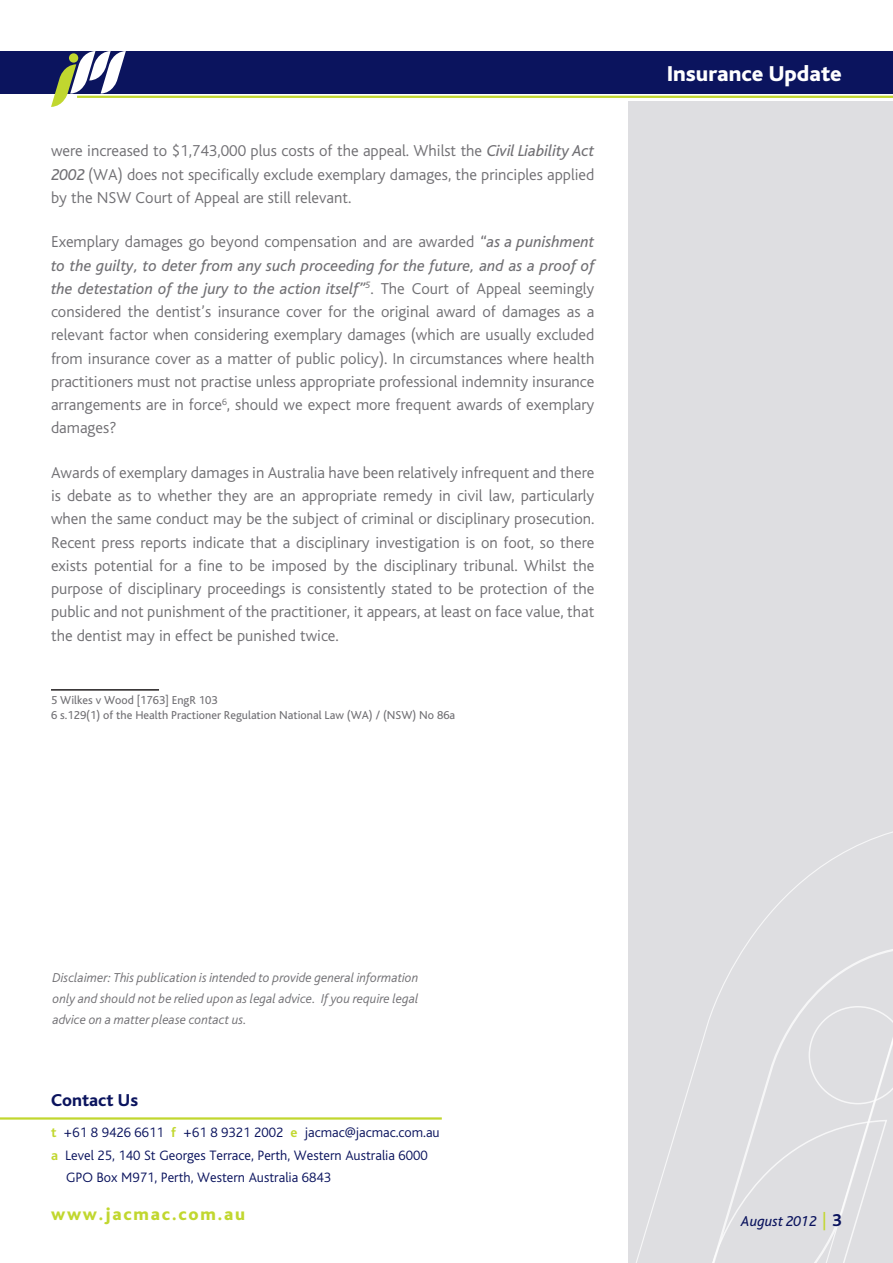
<style>
.page{position:relative;width:893px;height:1263px;background:#fff}
.page>*{position:absolute;margin:0;border:0;box-sizing:border-box;transform-origin:0 0}
.Area_of_Expertise{font:800 22.5px "Bliss";color:#fff}
.t1{font:800 18px "Bliss";letter-spacing:.1em;color:#c1d72f}
.t2{font:800 18px "Bliss";color:#0b145e}
.Body{font:300 16.5px/23.2px "Bliss";color:#717074;text-align:justify}
.Page_Number{font:italic 15px "Bliss";color:#0b145e}
.t3{font:300 14.25px "Bliss";color:#0b145e}
.t4{font:italic 300 13.5px/21px "Bliss";color:#717074;text-align:justify}
.t5{font:12px "Bliss";color:#717074}
.s1{font-weight:400;font-style:italic}
.s2{font-weight:700;color:#c1d72f}
.s3{font-style:normal;font-size:18px;color:#c1d72f}
.s4{font-weight:700;font-style:normal;font-size:18px}
</style>
<div class="page">
<div style="left:628px;top:101px;width:265px;height:1162px;background:#dedee1"></div>
<svg style="left:679px;top:831px;width:214px;height:288px"></svg>
<svg style="left:636px;top:1119px;width:251px;height:144px"></svg>
<svg style="left:809px;top:1006px;width:84px;height:98px"></svg>
<div style="left:0;top:51px;width:893px;height:43px;background:#0b145e"></div>
<svg style="left:51px;top:51px;width:75px;height:56px"></svg>
<div style="left:69px;top:53px;width:9px;height:10px;background:#c1d72f;border-radius:50%"></div>
<hr style="left:77px;top:96px;width:816px;height:2px;background:#c1d72f">
<hr style="left:0;top:1117px;width:442px;height:2px;background:#c1d72f">
<hr style="left:51px;top:689px;width:108px;height:2px;background:#231f20">
<p class="Body" style="left:51px;top:140px;width:545px">were increased to $1,743,000 plus costs of the appeal. Whilst the <span class="s1">Civil Liability Act 2002</span> (WA) does not specifically exclude exemplary damages, the principles applied by the NSW Court of Appeal are still relevant.</p>
<p class="Body" style="left:51px;top:231px;width:545px">Exemplary damages go beyond compensation and are awarded <span class="s1">“as a punishment to the guilty, to deter from any such proceeding for the future, and as a proof of the detestation of the jury to the action itself”</span><sup>5</sup>. The Court of Appeal seemingly considered the dentist’s insurance cover for the original award of damages as a relevant factor when considering exemplary damages (which are usually excluded from insurance cover as a matter of public policy). In circumstances where health practitioners must not practise unless appropriate professional indemnity insurance arrangements are in force<sup>6</sup>, should we expect more frequent awards of exemplary damages?</p>
<p class="Body" style="left:51px;top:461px;width:545px">Awards of exemplary damages in Australia have been relatively infrequent and there is debate as to whether they are an appropriate remedy in civil law, particularly when the same conduct may be the subject of criminal or disciplinary prosecution.<br>Recent press reports indicate that a disciplinary investigation is on foot, so there exists potential for a fine to be imposed by the disciplinary tribunal. Whilst the purpose of disciplinary proceedings is consistently stated to be protection of the public and not punishment of the practitioner, it appears, at least on face value, that the dentist may in effect be punished twice.</p>
<p class="t5" style="left:51px;top:694px;width:168px">5 Wilkes v Wood [1763] EngR 103</p>
<p class="t5" style="left:51px;top:708px;width:406px">6 s.129(1) of the Health Practioner Regulation National Law (WA) / (NSW) No 86a</p>
<p class="Area_of_Expertise" style="left:667px;top:62px;width:176px">Insurance Update</p>
<p class="t4" style="left:52px;top:967px;width:368px">Disclaimer: This publication is intended to provide general information only and should not be relied upon as legal advice. If you require legal advice on a matter please contact us.</p>
<p class="t2" style="left:51px;top:1091px;width:89px">Contact Us</p>
<p class="t3" style="left:51px;top:1125px;width:390px"><span class="s2">t</span> +61 8 9426 6611 <span class="s2">f</span> +61 8 9321 2002 <span class="s2">e</span> jacmac@jacmac.com.au</p>
<p class="t3" style="left:51px;top:1147px;width:378px"><span class="s2">a</span> Level 25, 140 St Georges Terrace, Perth, Western Australia 6000</p>
<p class="t3" style="left:66px;top:1170px;width:267px">GPO Box M971, Perth, Western Australia 6843</p>
<p class="t1" style="left:51px;top:1205px;width:196px">www.jacmac.com.au</p>
<p class="Page_Number" style="left:741px;top:1213px;width:102px">August 2012 <span class="s3">|</span> <span class="s4">3</span></p>
</div>
